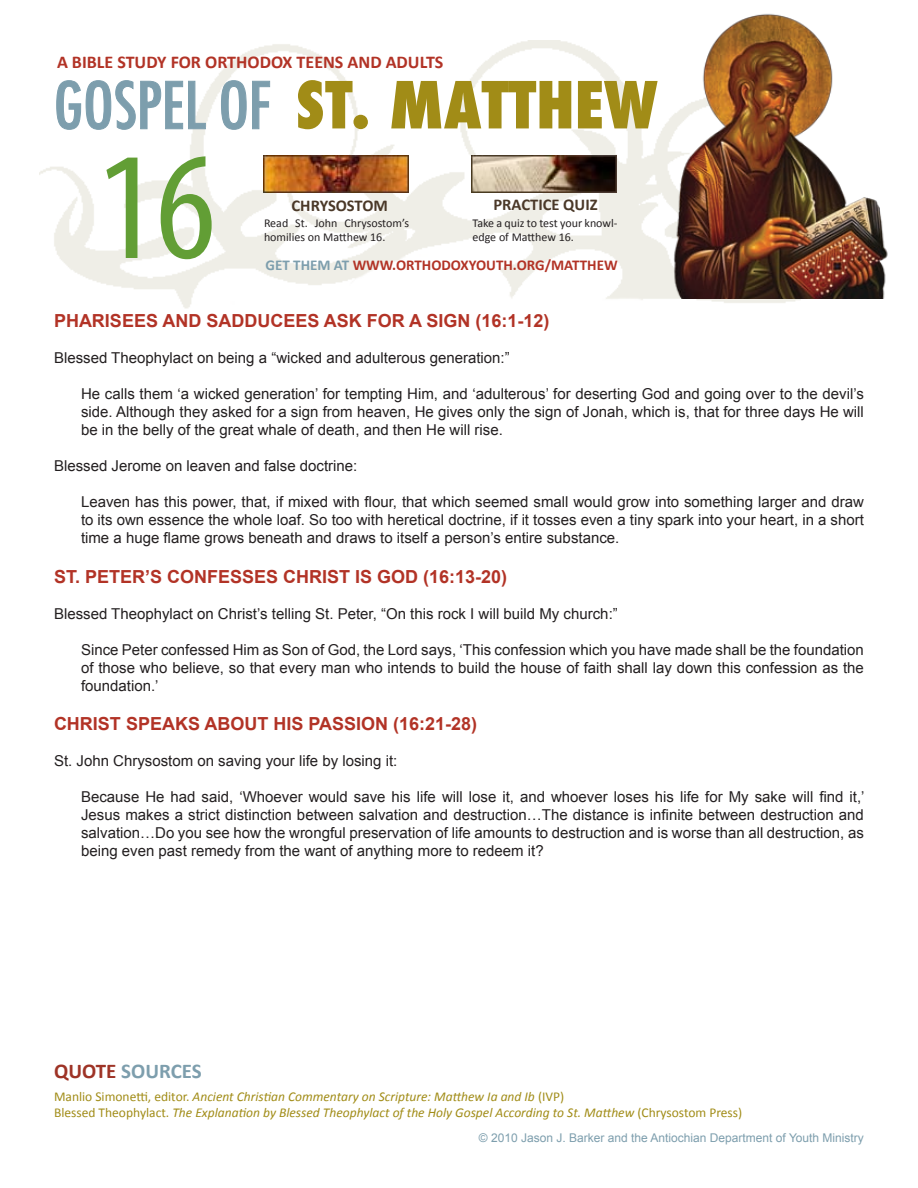
<style>
.page{position:relative;width:918px;height:1188px;background:#fff}
.page>*{position:absolute;margin:0;border:0;box-sizing:border-box;transform-origin:0 0}
.t1{font:condensed 154.5px "Myriad Pro";color:#629e35}
.t2{font:800 condensed 63px "Futura";color:#a18c17}
.t3{font:700 21px "Calibri";color:#7d9ead}
.t4{font:700 18px "Arial";color:#b23326}
.t5{font:700 18px "Calibri";color:#b23326}
.t6{font:700 16.5px "Calibri";color:#4a3828}
.t7{font:15px/18px "Arial";color:#231f20;text-align:justify}
.t8{font:700 15px "Calibri";color:#b23326}
.t9{font:italic 13.5px/16.2px "Calibri";color:#a18c17}
.t10{font:12px/14.4px "Calibri";color:#231f20}
.t11{font:12px "Arial";color:#7d9ead}
.s1{font-weight:500;color:#7d9ead}
.s2{color:#7d9ead}
.s3{color:#9e3326}
.s4{font-style:normal}
</style>
<div class="page">
<img style="left:39px;top:41px;width:840px;height:268px">
<img style="left:669px;top:13px;width:219px;height:285px">
<svg style="left:56px;top:80px;width:150px;height:50px"></svg>
<svg style="left:221px;top:80px;width:49px;height:50px"></svg>
<img style="left:263px;top:155px;width:146px;height:38px">
<img style="left:471px;top:155px;width:146px;height:38px">
<p class="t5" style="left:57px;top:50px;width:388px">A BIBLE STUDY FOR ORTHODOX TEENS AND ADULTS</p>
<h2 class="t2" style="left:54px;top:62px;width:605px"><span class="s1">GOSPEL OF</span> ST. MATTHEW</h2>
<h1 class="t1" style="left:97px;top:114px;width:120px">16</h1>
<p class="t6" style="left:292px;top:195px;width:98px">CHRYSOSTOM</p>
<p class="t10" style="left:264px;top:215px;width:147px">Read St. John Chrysostom’s homilies on Matthew 16.</p>
<p class="t6" style="left:494px;top:195px;width:106px">PRACTICE QUIZ</p>
<p class="t10" style="left:472px;top:215px;width:147px">Take a quiz to test your knowl&shy;edge of Matthew 16.</p>
<p class="t8" style="left:266px;top:255px;width:354px"><span class="s2">GET THEM AT</span> WWW.ORTHODOXYOUTH.ORG/MATTHEW</p>
<p class="t4" style="left:54px;top:309px;width:497px">PHARISEES AND SADDUCEES ASK FOR A SIGN (16:1-12)</p>
<p class="t7" style="left:54px;top:349px;width:457px">Blessed Theophylact on being a “wicked and adulterous generation:”</p>
<p class="t7" style="left:81px;top:385px;width:784px">He calls them ‘a wicked generation’ for tempting Him, and ‘adulterous’ for deserting God and going over to the devil’s side. Although they asked for a sign from heaven, He gives only the sign of Jonah, which is, that for three days He will be in the belly of the great whale of death, and then He will rise.</p>
<p class="t7" style="left:54px;top:457px;width:305px">Blessed Jerome on leaven and false doctrine:</p>
<p class="t7" style="left:81px;top:493px;width:784px">Leaven has this power, that, if mixed with flour, that which seemed small would grow into something larger and draw to its own essence the whole loaf. So too with heretical doctrine, if it tosses even a tiny spark into your heart, in a short time a huge flame grows beneath and draws to itself a person’s entire substance.</p>
<p class="t4" style="left:54px;top:564px;width:455px">ST. PETER’S CONFESSES CHRIST IS GOD (16:13-20)</p>
<p class="t7" style="left:54px;top:604px;width:565px">Blessed Theophylact on Christ’s telling St. Peter, “On this rock I will build My church:”</p>
<p class="t7" style="left:81px;top:640px;width:784px">Since Peter confessed Him as Son of God, the Lord says, ‘This confession which you have made shall be the foundation of those who believe, so that every man who intends to build the house of faith shall lay down this confession as the foundation.’</p>
<p class="t4" style="left:54px;top:712px;width:425px">CHRIST SPEAKS ABOUT HIS PASSION (16:21-28)</p>
<p class="t7" style="left:54px;top:752px;width:345px">St. John Chrysostom on saving your life by losing it:</p>
<p class="t7" style="left:81px;top:788px;width:785px">Because He had said, ‘Whoever would save his life will lose it, and whoever loses his life for My sake will find it,’ Jesus makes a strict distinction between salvation and destruction…The distance is infinite between destruction and salvation…Do you see how the wrongful preservation of life amounts to destruction and is worse than all destruction, as being even past remedy from the want of anything more to redeem it?</p>
<h3 class="t3" style="left:54px;top:1059px;width:149px"><span class="s3">QUOTE</span> SOURCES</h3>
<p class="t9" style="left:54px;top:1087px;width:690px"><span class="s4">Manlio Simonetti, editor.</span> Ancient Christian Commentary on Scripture: Matthew Ia and Ib <span class="s4">(IVP)<br>Blessed Theophylact.</span> The Explanation by Blessed Theophylact of the Holy Gospel According to St. Matthew <span class="s4">(Chrysostom Press)</span></p>
<p class="t11" style="left:479px;top:1130px;width:387px">© 2010 Jason J. Barker and the Antiochian Department of Youth Ministry</p>
</div>
